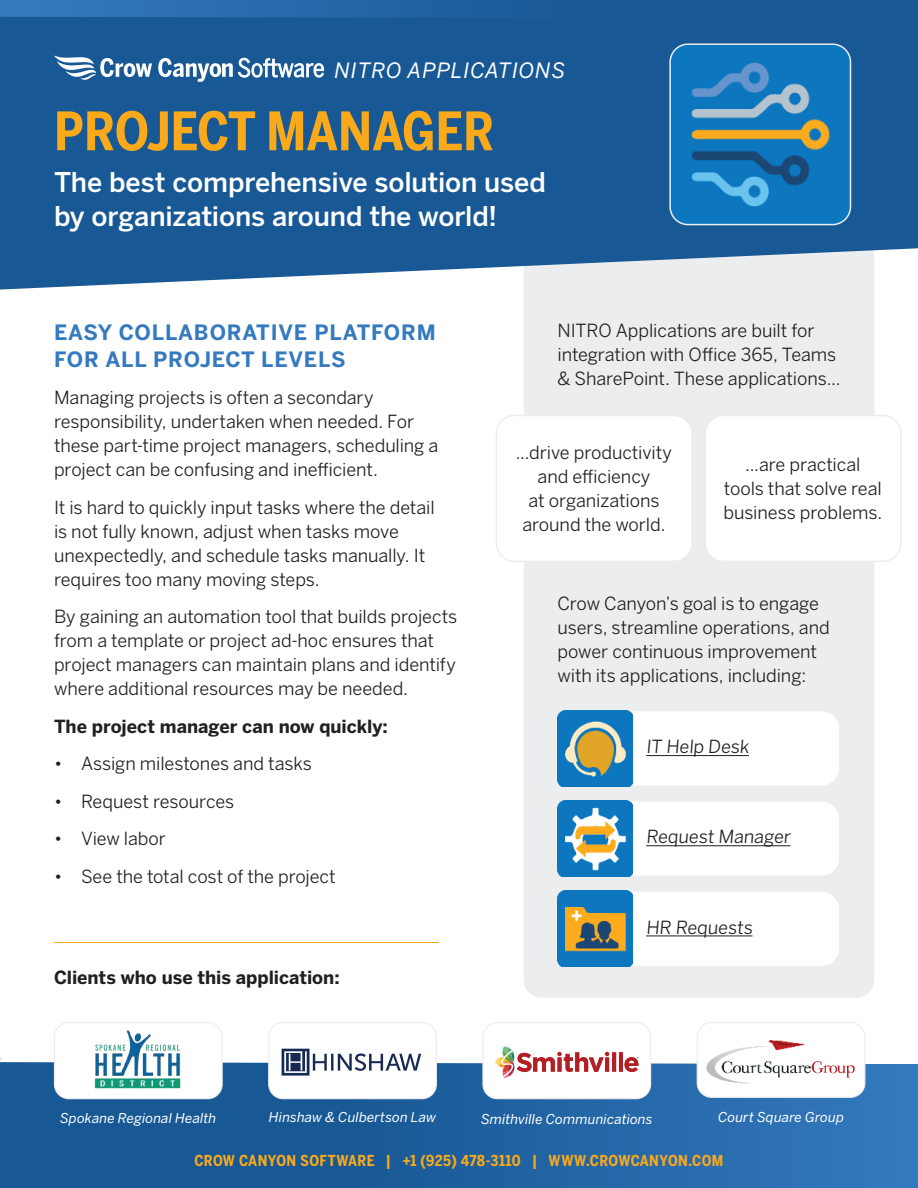
<style>
.page{position:relative;width:918px;height:1188px;background:#fff}
.page>*{position:absolute;margin:0;border:0;box-sizing:border-box;transform-origin:0 0}
.t1{font:700 52.5px "Benton Sans Cond";color:#faa91b}
.t2{font:500 27px/34.5px "Benton Sans";letter-spacing:-.005em;color:#fff}
.t3{font:700 21px/27px "Benton Sans";letter-spacing:.04em;color:#357abf}
.t4{font:italic 21px "Benton Sans";letter-spacing:.04em;color:#fff}
.t5{font:18px/24px "Benton Sans";letter-spacing:-.005em;color:#221f1f}
.t6{font:700 18px "Benton Sans";color:#221f1f}
.t7{font:700 15px "Benton Sans Cond";letter-spacing:.025em;color:#faa91b}
.t8{font:italic 13.5px "Benton Sans";letter-spacing:.005em;color:#fff}
</style>
<div class="page">
<div style="left:524px;top:205px;width:350px;height:793px;background:#ecedee;border-radius:18px"></div>
<svg style="left:0;top:19px;width:918px;height:271px;background:#2c679d"></svg>
<svg style="left:0;top:0;width:918px;height:19px;background:#2062a1"></svg>
<svg style="left:0;top:1062px;width:918px;height:126px;background:#2263a2"></svg>
<svg style="left:54px;top:56px;width:270px;height:26px"></svg>
<div style="left:496px;top:415px;width:196px;height:146px;background:#fff;border-radius:18px"></div>
<div style="left:496px;top:415px;width:197px;height:147px;border:2px solid #ecedee;border-radius:18px"></div>
<div style="left:705px;top:415px;width:196px;height:146px;background:#fff;border-radius:18px"></div>
<div style="left:705px;top:415px;width:197px;height:147px;border:2px solid #ecedee;border-radius:18px"></div>
<hr style="left:54px;top:942px;width:385px;height:1px;background:#faa91b">
<div style="left:579px;top:801px;width:261px;height:75px;background:#fff;border-radius:18px"></div>
<div style="left:579px;top:800px;width:261px;height:77px;border:2px solid #ecedee;border-radius:18px"></div>
<hr style="left:646px;top:846px;width:145px;height:1px;background:#221f1f">
<img style="left:557px;top:801px;width:76px;height:75px">
<div style="left:576px;top:891px;width:264px;height:76px;background:#fff;border-radius:18px"></div>
<div style="left:575px;top:890px;width:265px;height:77px;border:2px solid #ecedee;border-radius:18px"></div>
<hr style="left:646px;top:936px;width:107px;height:1px;background:#221f1f">
<img style="left:557px;top:891px;width:76px;height:76px">
<div style="left:583px;top:711px;width:257px;height:75px;background:#fff;border-radius:18px"></div>
<div style="left:582px;top:710px;width:258px;height:77px;border:2px solid #ecedee;border-radius:18px"></div>
<hr style="left:646px;top:755px;width:103px;height:1px;background:#221f1f">
<img style="left:557px;top:711px;width:76px;height:75px">
<div style="left:697px;top:1022px;width:168px;height:75px;background:#fff;border-radius:14px"></div>
<img style="left:707px;top:1040px;width:148px;height:44px">
<div style="left:697px;top:1022px;width:168px;height:76px;border:1px solid #ecedee;border-radius:14px"></div>
<div style="left:483px;top:1022px;width:168px;height:77px;background:#fff;border-radius:14px"></div>
<svg style="left:495px;top:1058px;width:8px;height:8px"></svg>
<svg style="left:499px;top:1047px;width:140px;height:30px"></svg>
<div style="left:482px;top:1022px;width:169px;height:77px;border:1px solid #ecedee;border-radius:14px"></div>
<div style="left:269px;top:1022px;width:167px;height:77px;background:#fff;border-radius:14px"></div>
<svg style="left:282px;top:1049px;width:139px;height:27px"></svg>
<div style="left:268px;top:1022px;width:169px;height:77px;border:1px solid #ecedee;border-radius:14px"></div>
<img style="left:55px;top:1024px;width:165px;height:75px">
<div style="left:54px;top:1022px;width:169px;height:77px;border:1px solid #ecedee;border-radius:14px"></div>
<img style="left:670px;top:44px;width:180px;height:181px">
<div style="left:669px;top:43px;width:182px;height:182px;border:2px solid #ecedee;border-radius:18px"></div>
<p class="t4" style="left:334px;top:62px;width:232px">NITRO APPLICATIONS</p>
<h1 class="t1" style="left:54px;top:110px;width:442px">PROJECT MANAGER</h1>
<h2 class="t2" style="left:54px;top:167px;width:493px">The best comprehensive solution used by organizations around the world!</h2>
<p class="t3" style="left:54px;top:321px;width:383px">EASY COLLABORATIVE PLATFORM<br>FOR ALL PROJECT LEVELS</p>
<p class="t5" style="left:54px;top:387px;width:386px">Managing projects is often a secondary responsibility, undertaken when needed. For these part-time project managers, scheduling a project can be confusing and inefficient.</p>
<p class="t5" style="left:54px;top:497px;width:382px">It is hard to quickly input tasks where the detail is not fully known, adjust when tasks move unexpectedly, and schedule tasks manually. It requires too many moving steps.</p>
<p class="t5" style="left:54px;top:606px;width:405px">By gaining an automation tool that builds projects from a template or project ad-hoc ensures that project managers can maintain plans and identify where additional resources may be needed.</p>
<p class="t6" style="left:54px;top:719px;width:335px">The project manager can now quickly:</p>
<p class="t5" style="left:54px;top:753px;width:260px">• Assign milestones and tasks</p>
<p class="t5" style="left:54px;top:791px;width:182px">• Request resources</p>
<p class="t5" style="left:54px;top:828px;width:113px">• View labor</p>
<p class="t5" style="left:54px;top:866px;width:283px">• See the total cost of the project</p>
<p class="t6" style="left:54px;top:970px;width:287px">Clients who use this application:</p>
<p class="t5" style="left:558px;top:320px;width:284px">NITRO Applications are built for integration with Office 365, Teams &amp; SharePoint. These applications...</p>
<p class="t5" style="left:516px;top:442px;width:158px;text-align:center">...drive productivity and efficiency<br>at organizations around the world.</p>
<p class="t5" style="left:723px;top:454px;width:161px;text-align:center">...are practical tools that solve real business problems.</p>
<p class="t5" style="left:558px;top:593px;width:274px">Crow Canyon’s goal is to engage users, streamline operations, and power continuous improvement with its applications, including:</p>
<p class="t5" style="left:646px;top:736px;width:106px">IT Help Desk</p>
<p class="t5" style="left:646px;top:826px;width:147px">Request Manager</p>
<p class="t5" style="left:646px;top:917px;width:109px">HR Requests</p>
<p class="t8" style="left:60px;top:1112px;width:158px">Spokane Regional Health</p>
<p class="t8" style="left:269px;top:1112px;width:169px">Hinshaw &amp; Culbertson Law</p>
<p class="t8" style="left:481px;top:1114px;width:173px">Smithville Communications</p>
<p class="t8" style="left:718px;top:1112px;width:127px">Court Square Group</p>
<p class="t7" style="left:195px;top:1154px;width:530px">CROW CANYON SOFTWARE | +1 (925) 478-3110 | WWW.CROWCANYON.COM</p>
</div>
